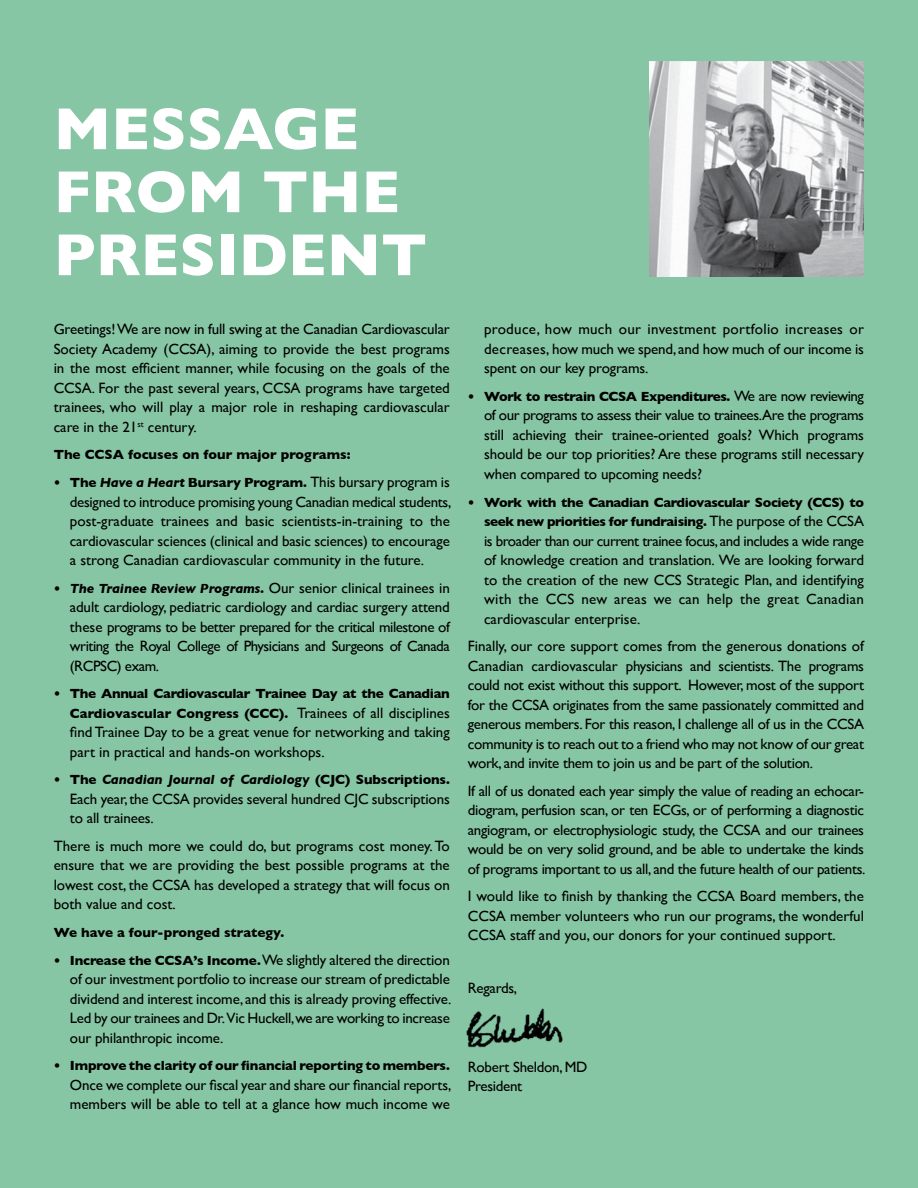
<style>
.page{position:relative;width:918px;height:1188px;background:#87c6a4}
.page>*{position:absolute;margin:0;border:0;box-sizing:border-box;transform-origin:0 0}
.t1{font:700 60px/63px "Gill Sans";color:#fff}
.t2{font:15px/19.5px "Gill Sans";letter-spacing:-.01em;color:#000;text-align:justify}
.t3{font:700 13.5px/19.5px "Gill Sans";letter-spacing:-.025em;color:#000;text-align:right}
.t4{font:italic 700 13.5px "Gill Sans";letter-spacing:-.01em;color:#000}
.t5{font:700 13.5px "Gill Sans";color:#000}
.s1{font-weight:700;font-size:13.5px}
.s2{font-weight:700;font-style:italic;font-size:13.5px}
.s3{font-weight:400;font-size:15px}
.s4{font-style:normal}
</style>
<div class="page">
<img style="left:650px;top:62px;width:214px;height:215px">
<h1 class="t1" style="left:54px;top:102px;width:375px">message<br>From tHe<br>President</h1>
<p class="t2" style="left:54px;top:321px;width:398px">Greetings! We are now in full swing at the Canadian Cardiovascular Society Academy (CCSA), aiming to provide the best programs in the most efficient manner, while focusing on the goals of the CCSA. For the past several years, CCSA programs have targeted trainees, who will play a major role in reshaping cardiovascular care in the 21<sup>st</sup> century.</p>
<p class="t5" style="left:54px;top:449px;width:298px">the CCsa focuses on four major programs:</p>
<p class="t2" style="left:70px;top:473px;width:383px;text-indent:-16px"><span class="s1">• The</span> <span class="s2">Have a Heart</span> <span class="s1">Bursary Program.</span> This bursary program is designed to introduce promising young Canadian medical students, post-graduate trainees and basic scientists-in-training to the cardiovascular sciences (clinical and basic sciences) to encourage a strong Canadian cardiovascular community in the future.</p>
<p class="t2" style="left:70px;top:579px;width:382px;text-indent:-16px"><span class="s1">•</span> <span class="s2">The Trainee Review Programs.</span> Our senior clinical trainees in adult cardiology, pediatric cardiology and cardiac surgery attend these programs to be better prepared for the critical milestone of writing the Royal College of Physicians and Surgeons of Canada (RCPSC) exam.</p>
<p class="t3" style="left:54px;top:684px;width:398px">• The Annual Cardiovascular Trainee Day at the Canadian<br>Cardiovascular Congress (CCC). <span class="s3">Trainees of all disciplines</span></p>
<p class="t2" style="left:70px;top:722px;width:381px">find Trainee Day to be a great venue for networking and taking part in practical and hands-on workshops.</p>
<p class="t4" style="left:54px;top:774px;width:398px"><span class="s4">• The</span> Canadian Journal of Cardiology <span class="s4">(CJC) subscriptions.</span></p>
<p class="t2" style="left:70px;top:790px;width:381px">Each year, the CCSA provides several hundred CJC subscriptions to all trainees.</p>
<p class="t2" style="left:54px;top:837px;width:398px">There is much more we could do, but programs cost money. To ensure that we are providing the best possible programs at the lowest cost, the CCSA has developed a strategy that will focus on both value and cost.</p>
<p class="t3" style="left:54px;top:924px;width:232px">We have a four-pronged strategy.</p>
<p class="t2" style="left:70px;top:951px;width:383px;text-indent:-16px"><span class="s1">• Increase the CCSA’s Income.</span> We slightly altered the direction of our investment portfolio to increase our stream of predictable dividend and interest income, and this is already proving effective.<br>Led by our trainees and Dr. Vic Huckell, we are working to increase our philanthropic income.</p>
<p class="t3" style="left:54px;top:1056px;width:398px">• Improve the clarity of our financial reporting to members.</p>
<p class="t2" style="left:70px;top:1075px;width:383px">Once we complete our fiscal year and share our financial reports, members will be able to tell at a glance how much income we</p>
<p class="t2" style="left:484px;top:321px;width:381px">produce, how much our investment portfolio increases or decreases, how much we spend, and how much of our income is spent on our key programs.</p>
<p class="t3" style="left:468px;top:386px;width:398px">• Work to restrain CCSA Expenditures. <span class="s3">We are now reviewing</span></p>
<p class="t2" style="left:484px;top:407px;width:382px">of our programs to assess their value to trainees.Are the programs still achieving their trainee-oriented goals? Which programs should be our top priorities? Are these programs still necessary when compared to upcoming needs?</p>
<p class="t3" style="left:468px;top:492px;width:398px">• Work with the Canadian Cardiovascular Society (CCS) to seek new priorities for fundraising. <span class="s3">The purpose of the CCSA</span></p>
<p class="t2" style="left:484px;top:532px;width:382px">is broader than our current trainee focus, and includes a wide range of knowledge creation and translation. We are looking forward to the creation of the new CCS Strategic Plan, and identifying with the CCS new areas we can help the great Canadian cardiovascular enterprise.</p>
<p class="t2" style="left:468px;top:638px;width:398px">Finally, our core support comes from the generous donations of Canadian cardiovascular physicians and scientists. The programs could not exist without this support. However, most of the support for the CCSA originates from the same passionately committed and generous members. For this reason, I challenge all of us in the CCSA community is to reach out to a friend who may not know of our great work, and invite them to join us and be part of the solution.</p>
<p class="t2" style="left:468px;top:782px;width:399px">If all of us donated each year simply the value of reading an echocar&shy;diogram, perfusion scan, or ten ECGs, or of performing a diagnostic angiogram, or electrophysiologic study, the CCSA and our trainees would be on very solid ground, and be able to undertake the kinds of programs important to us all, and the future health of our patients.</p>
<p class="t2" style="left:468px;top:886px;width:398px">I would like to finish by thanking the CCSA Board members, the CCSA member volunteers who run our programs, the wonderful CCSA staff and you, our donors for your continued support.</p>
<p class="t2" style="left:468px;top:979px;width:51px">Regards,</p>
<p class="t2" style="left:468px;top:1057px;width:121px">Robert Sheldon, MD<br>President</p>
</div>
